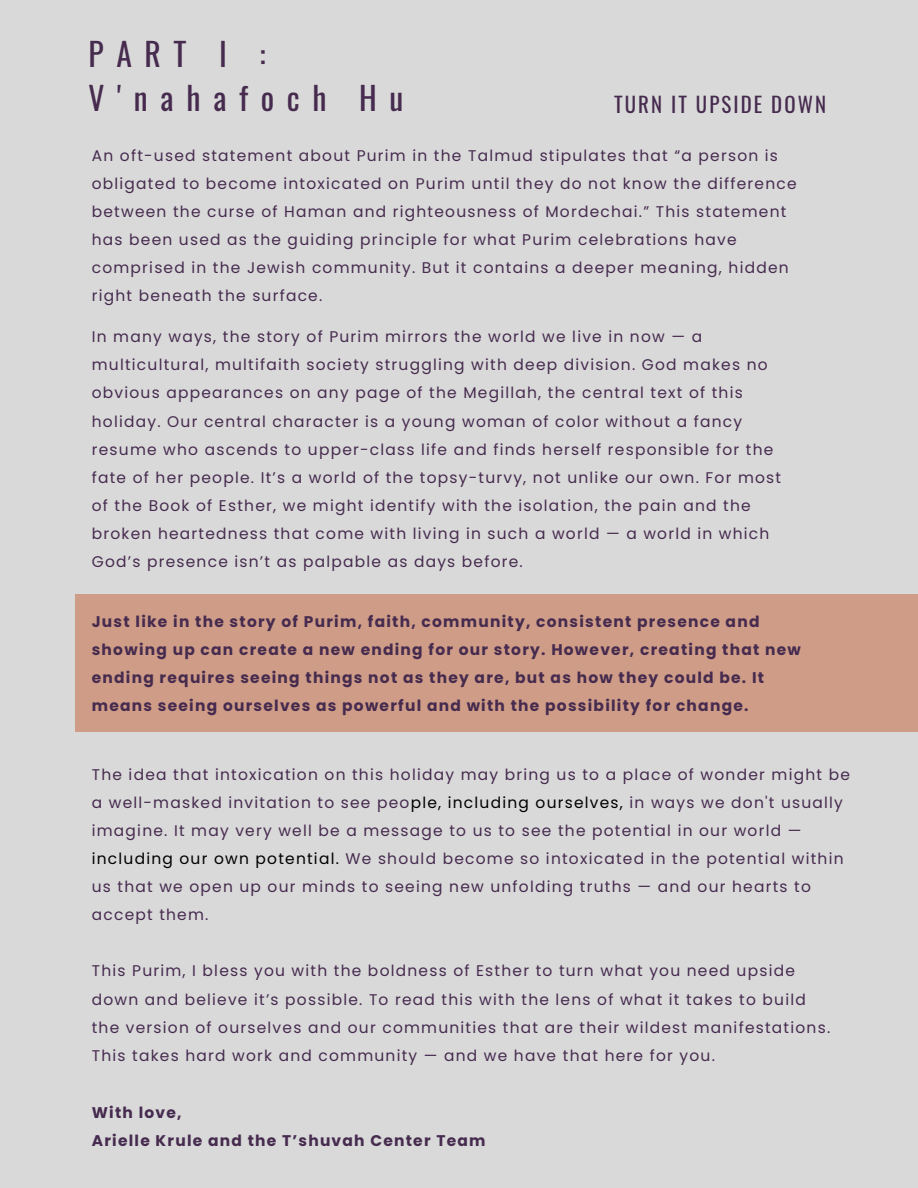
<style>
.page{position:relative;width:918px;height:1188px;background:#d9d9d9}
.page>*{position:absolute;margin:0;border:0;box-sizing:border-box;transform-origin:0 0}
.t1{font:31.65px/43.8px "Oswald";letter-spacing:.4em;color:#462b4f}
.t2{font:20.85px "Oswald";letter-spacing:.1em;color:#462b4f}
.t3{font:15.45px/28.2px "Poppins";letter-spacing:.08em;color:#462b4f}
.t4{font:700 15.45px/28.2px "Poppins";letter-spacing:.08em;color:#462b4f}
.s1{color:#000}
</style>
<div class="page">
<div style="left:75px;top:594px;width:843px;height:138px;background:#cf9d87"></div>
<h1 class="t1" style="left:89px;top:31px;width:316px">PART I :<br>V'nahafoch Hu</h1>
<h2 class="t2" style="left:614px;top:88px;width:214px">TURN IT UPSIDE DOWN</h2>
<p class="t3" style="left:92px;top:141px;width:706px">An oft-used statement about Purim in the Talmud stipulates that “a person is obligated to become intoxicated on Purim until they do not know the difference between the curse of Haman and righteousness of Mordechai.” This statement has been used as the guiding principle for what Purim celebrations have comprised in the Jewish community. But it contains a deeper meaning, hidden right beneath the surface.</p>
<p class="t3" style="left:92px;top:323px;width:691px">In many ways, the story of Purim mirrors the world we live in now — a multicultural, multifaith society struggling with deep division. God makes no obvious appearances on any page of the Megillah, the central text of this holiday. Our central character is a young woman of color without a fancy resume who ascends to upper-class life and finds herself responsible for the fate of her people. It’s a world of the topsy-turvy, not unlike our own. For most of the Book of Esther, we might identify with the isolation, the pain and the broken heartedness that come with living in such a world — a world in which God’s presence isn’t as palpable as days before.</p>
<h3 class="t4" style="left:92px;top:607px;width:711px">Just like in the story of Purim, faith, community, consistent presence and showing up can create a new ending for our story. However, creating that new ending requires seeing things not as they are, but as how they could be. It means seeing ourselves as powerful and with the possibility for change.</h3>
<h3 class="t3" style="left:92px;top:760px;width:760px">The idea that intoxication on this holiday may bring us to a place of wonder might be a well-masked invitation to see peo<span class="s1">ple, including ourselves,</span> in ways we don't usually imagine. It may very well be a message to us to see the potential in our world — <span class="s1">including our own potential.</span> We should become so intoxicated in the potential within us that we open up our minds to seeing new unfolding truths — and our hearts to accept them.</h3>
<p class="t3" style="left:92px;top:957px;width:740px">This Purim, I bless you with the boldness of Esther to turn what you need upside down and believe it’s possible. To read this with the lens of what it takes to build the version of ourselves and our communities that are their wildest manifestations.<br>This takes hard work and community — and we have that here for you.</p>
<p class="t4" style="left:92px;top:1098px;width:395px">With love,<br>Arielle Krule and the T’shuvah Center Team</p>
</div>
